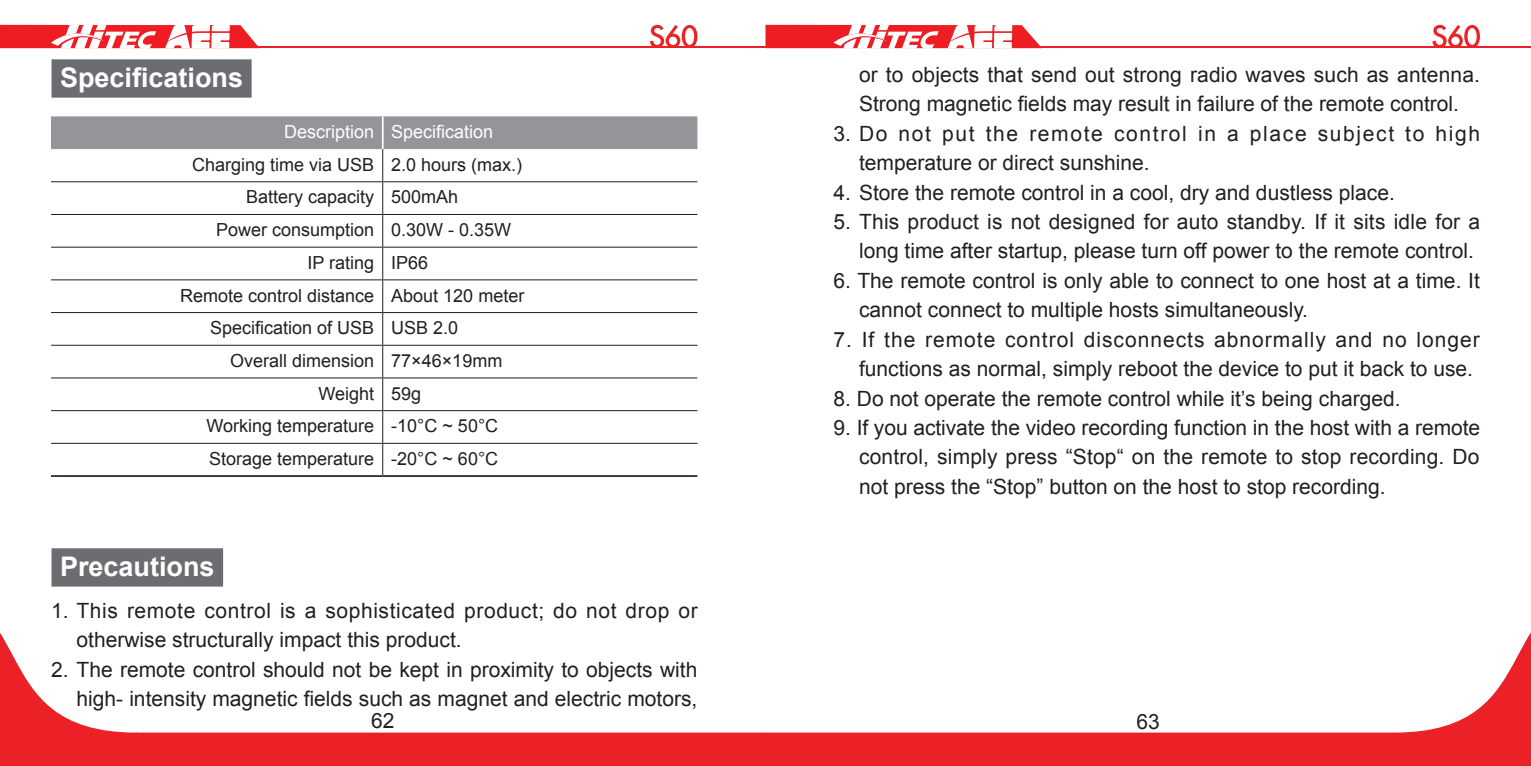
<style>
.page{position:relative;width:1531px;height:766px;background:#fff}
.page>*{position:absolute;margin:0;border:0;box-sizing:border-box;transform-origin:0 0}
.t1{font:700 27px "Arial";color:#fff}
.t2{font:21px/29.4px "Arial";color:#231f20;text-align:right}
.t3{font:21px/29.4px "Arial";letter-spacing:.025em;color:#231f20}
.t4{font:21px/29.4px "Arial";letter-spacing:.03em;color:#231f20}
.t5{font:21px/29.4px "Arial";letter-spacing:.08em;color:#231f20}
.t6{font:18px "Arial";color:#231f20}
.t7{font:18px "Arial";color:#fff}
</style>
<div class="page">
<hr style="left:30px;top:46px;width:1501px;height:2px;background:#ec2127">
<svg style="left:0;top:25px;width:259px;height:24px"></svg>
<svg style="left:0;top:581px;width:1531px;height:184px"></svg>
<svg style="left:765px;top:25px;width:277px;height:24px"></svg>
<svg style="left:1432px;top:25px;width:48px;height:21px"></svg>
<svg style="left:650px;top:25px;width:47px;height:21px"></svg>
<div style="left:52px;top:59px;width:200px;height:39px;background:#6c6d70"></div>
<div style="left:52px;top:548px;width:171px;height:38px;background:#6c6d70"></div>
<div style="left:51px;top:116px;width:646px;height:33px;background:#939598"></div>
<hr style="left:51px;top:475px;width:332px;height:1px;background:#231f20">
<hr style="left:383px;top:475px;width:314px;height:1px;background:#231f20">
<hr style="left:382px;top:116px;width:2px;height:33px;background:#fff">
<hr style="left:382px;top:149px;width:1px;height:32px;background:#231f20">
<hr style="left:51px;top:181px;width:332px;height:1px;background:#231f20">
<hr style="left:383px;top:181px;width:314px;height:1px;background:#231f20">
<hr style="left:382px;top:182px;width:1px;height:32px;background:#231f20">
<hr style="left:51px;top:214px;width:332px;height:1px;background:#231f20">
<hr style="left:383px;top:214px;width:314px;height:1px;background:#231f20">
<hr style="left:382px;top:215px;width:1px;height:32px;background:#231f20">
<hr style="left:51px;top:246px;width:332px;height:1px;background:#231f20">
<hr style="left:383px;top:246px;width:314px;height:1px;background:#231f20">
<hr style="left:382px;top:247px;width:1px;height:32px;background:#231f20">
<hr style="left:51px;top:279px;width:332px;height:1px;background:#231f20">
<hr style="left:383px;top:279px;width:314px;height:1px;background:#231f20">
<hr style="left:382px;top:280px;width:1px;height:32px;background:#231f20">
<hr style="left:51px;top:312px;width:332px;height:1px;background:#231f20">
<hr style="left:383px;top:312px;width:314px;height:1px;background:#231f20">
<hr style="left:382px;top:313px;width:1px;height:32px;background:#231f20">
<hr style="left:51px;top:344px;width:332px;height:1px;background:#231f20">
<hr style="left:383px;top:344px;width:314px;height:1px;background:#231f20">
<hr style="left:382px;top:345px;width:1px;height:32px;background:#231f20">
<hr style="left:51px;top:377px;width:332px;height:1px;background:#231f20">
<hr style="left:383px;top:377px;width:314px;height:1px;background:#231f20">
<hr style="left:382px;top:378px;width:1px;height:32px;background:#231f20">
<hr style="left:51px;top:410px;width:332px;height:1px;background:#231f20">
<hr style="left:383px;top:410px;width:314px;height:1px;background:#231f20">
<hr style="left:382px;top:411px;width:1px;height:32px;background:#231f20">
<hr style="left:51px;top:442px;width:332px;height:1px;background:#231f20">
<hr style="left:383px;top:442px;width:314px;height:1px;background:#231f20">
<hr style="left:382px;top:443px;width:1px;height:32px;background:#231f20">
<p class="t1" style="left:60px;top:59px;width:185px">Specifications</p>
<p class="t7" style="left:284px;top:120px;width:211px">Description Specification</p>
<p class="t6" style="left:192px;top:152px;width:332px">Charging time via USB 2.0 hours (max.)</p>
<p class="t6" style="left:246px;top:185px;width:214px">Battery capacity 500mAh</p>
<p class="t6" style="left:216px;top:218px;width:297px">Power consumption 0.30W - 0.35W</p>
<p class="t6" style="left:307px;top:250px;width:122px">IP rating IP66</p>
<p class="t6" style="left:180px;top:283px;width:346px">Remote control distance About 120 meter</p>
<p class="t6" style="left:210px;top:316px;width:250px">Specification of USB USB 2.0</p>
<p class="t6" style="left:230px;top:348px;width:274px">Overall dimension 77×46×19mm</p>
<p class="t6" style="left:318px;top:381px;width:104px">Weight 59g</p>
<p class="t6" style="left:206px;top:414px;width:293px">Working temperature -10°C ~ 50°C</p>
<p class="t6" style="left:209px;top:446px;width:291px">Storage temperature -20°C ~ 60°C</p>
<p class="t1" style="left:60px;top:548px;width:156px">Precautions</p>
<p class="t4" style="left:77px;top:595px;width:623px;text-indent:-26px">1. This remote control is a sophisticated product; do not drop or otherwise structurally impact this product.</p>
<p class="t2" style="left:51px;top:654px;width:648px">2. The remote control should not be kept in proximity to objects with high- intensity magnetic fields such as magnet and electric motors,</p>
<p class="t2" style="left:859px;top:60px;width:622px;text-align:left">or to objects that send out strong radio waves such as antenna.<br>Strong magnetic fields may result in failure of the remote control.</p>
<p class="t5" style="left:859px;top:119px;width:623px;text-indent:-26px">3. Do not put the remote control in a place subject to high temperature or direct sunshine.</p>
<p class="t2" style="left:833px;top:178px;width:563px">4. Store the remote control in a cool, dry and dustless place.</p>
<p class="t2" style="left:833px;top:207px;width:648px">5. This product is not designed for auto standby. If it sits idle for a long time after startup, please turn off power to the remote control.</p>
<p class="t2" style="left:859px;top:266px;width:622px;text-align:left;text-indent:-26px">6. The remote control is only able to connect to one host at a time. It cannot connect to multiple hosts simultaneously.</p>
<p class="t3" style="left:859px;top:325px;width:622px;text-indent:-26px">7. If the remote control disconnects abnormally and no longer functions as normal, simply reboot the device to put it back to use.</p>
<p class="t2" style="left:833px;top:383px;width:568px">8. Do not operate the remote control while it’s being charged.</p>
<p class="t2" style="left:859px;top:413px;width:623px;text-align:justify;text-indent:-26px">9. If you activate the video recording function in the host with a remote control, simply press “Stop“ on the remote to stop recording. Do not press the “Stop” button on the host to stop recording.</p>
<p class="t2" style="left:371px;top:706px;width:25px">62</p>
<p class="t2" style="left:1136px;top:706px;width:25px">63</p>
</div>
